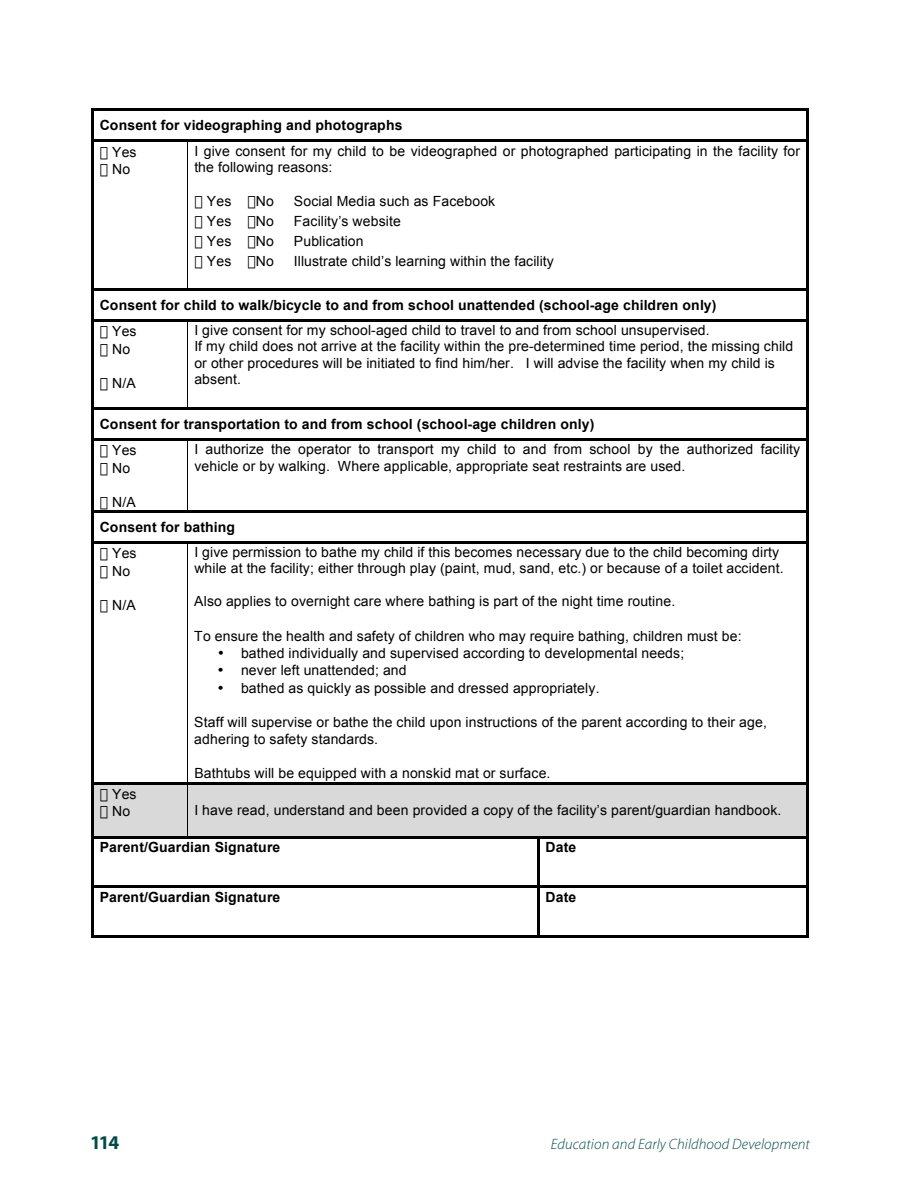
<style>
.page{position:relative;width:918px;height:1188px;background:#fff}
.page>*{position:absolute;margin:0;border:0;box-sizing:border-box;transform-origin:0 0}
.t1{font:700 19.5px "Myriad Pro";color:#004c45}
.t2{font:italic 300 15px "Myriad Pro";letter-spacing:.005em;color:#004c45}
.t3{font:13.95px/17.4px "Arial";letter-spacing:.01em;color:#000}
.t4{font:700 13.95px "Arial";letter-spacing:.01em;color:#000}
</style>
<div class="page">
<hr style="left:94px;top:109px;width:712px;height:2px;background:#000">
<hr style="left:91px;top:111px;width:3px;height:28px;background:#000">
<hr style="left:806px;top:111px;width:3px;height:28px;background:#000">
<hr style="left:94px;top:139px;width:93px;height:3px;background:#000">
<hr style="left:190px;top:139px;width:616px;height:3px;background:#000">
<hr style="left:91px;top:142px;width:3px;height:146px;background:#000">
<hr style="left:187px;top:142px;width:1px;height:146px;background:#000">
<hr style="left:806px;top:142px;width:3px;height:146px;background:#000">
<hr style="left:94px;top:288px;width:93px;height:3px;background:#000">
<hr style="left:190px;top:288px;width:616px;height:3px;background:#000">
<hr style="left:91px;top:291px;width:3px;height:28px;background:#000">
<hr style="left:806px;top:291px;width:3px;height:28px;background:#000">
<hr style="left:94px;top:319px;width:93px;height:3px;background:#000">
<hr style="left:190px;top:319px;width:616px;height:3px;background:#000">
<hr style="left:91px;top:322px;width:3px;height:85px;background:#000">
<hr style="left:187px;top:322px;width:1px;height:85px;background:#000">
<hr style="left:806px;top:322px;width:3px;height:85px;background:#000">
<hr style="left:94px;top:407px;width:93px;height:3px;background:#000">
<hr style="left:190px;top:407px;width:616px;height:3px;background:#000">
<hr style="left:91px;top:410px;width:3px;height:28px;background:#000">
<hr style="left:806px;top:410px;width:3px;height:28px;background:#000">
<hr style="left:94px;top:438px;width:93px;height:3px;background:#000">
<hr style="left:190px;top:438px;width:616px;height:3px;background:#000">
<hr style="left:91px;top:441px;width:3px;height:69px;background:#000">
<hr style="left:187px;top:441px;width:1px;height:69px;background:#000">
<hr style="left:806px;top:441px;width:3px;height:69px;background:#000">
<hr style="left:94px;top:510px;width:93px;height:3px;background:#000">
<hr style="left:190px;top:510px;width:616px;height:3px;background:#000">
<hr style="left:91px;top:513px;width:3px;height:28px;background:#000">
<hr style="left:806px;top:513px;width:3px;height:28px;background:#000">
<hr style="left:94px;top:541px;width:93px;height:3px;background:#000">
<hr style="left:190px;top:541px;width:616px;height:3px;background:#000">
<hr style="left:91px;top:544px;width:3px;height:238px;background:#000">
<hr style="left:187px;top:544px;width:1px;height:238px;background:#000">
<hr style="left:806px;top:544px;width:3px;height:238px;background:#000">
<div style="left:94px;top:785px;width:93px;height:51px;background:#d9d9d9"></div>
<div style="left:187px;top:785px;width:619px;height:51px;background:#d9d9d9"></div>
<hr style="left:94px;top:782px;width:93px;height:3px;background:#000">
<hr style="left:190px;top:782px;width:616px;height:3px;background:#000">
<hr style="left:91px;top:785px;width:3px;height:51px;background:#000">
<hr style="left:187px;top:785px;width:1px;height:51px;background:#000">
<hr style="left:806px;top:785px;width:3px;height:51px;background:#000">
<hr style="left:94px;top:836px;width:93px;height:3px;background:#000">
<hr style="left:190px;top:836px;width:347px;height:3px;background:#000">
<hr style="left:540px;top:836px;width:266px;height:3px;background:#000">
<hr style="left:91px;top:839px;width:3px;height:47px;background:#000">
<hr style="left:537px;top:839px;width:3px;height:47px;background:#000">
<hr style="left:806px;top:839px;width:3px;height:47px;background:#000">
<hr style="left:94px;top:886px;width:443px;height:2px;background:#000">
<hr style="left:540px;top:886px;width:266px;height:2px;background:#000">
<hr style="left:91px;top:888px;width:3px;height:47px;background:#000">
<hr style="left:94px;top:935px;width:443px;height:3px;background:#000">
<hr style="left:537px;top:888px;width:3px;height:47px;background:#000">
<hr style="left:540px;top:935px;width:266px;height:3px;background:#000">
<hr style="left:806px;top:888px;width:3px;height:47px;background:#000">
<p class="t4" style="left:100px;top:116px;width:304px">Consent for videographing and photographs</p>
<p class="t3" style="left:112px;top:143px;width:26px">Yes<br>No</p>
<p class="t3" style="left:194px;top:143px;width:607px;line-height:16.2px">I give consent for my child to be videographed or photographed participating in the facility for the following reasons:</p>
<p class="t3" style="left:207px;top:193px;width:26px">Yes</p>
<p class="t3" style="left:256px;top:193px;width:20px">No</p>
<p class="t3" style="left:294px;top:193px;width:203px">Social Media such as Facebook</p>
<p class="t3" style="left:207px;top:213px;width:26px">Yes</p>
<p class="t3" style="left:256px;top:213px;width:20px">No</p>
<p class="t3" style="left:294px;top:213px;width:108px">Facility’s website</p>
<p class="t3" style="left:207px;top:233px;width:26px">Yes</p>
<p class="t3" style="left:256px;top:233px;width:20px">No</p>
<p class="t3" style="left:294px;top:233px;width:71px">Publication</p>
<p class="t3" style="left:207px;top:253px;width:26px">Yes</p>
<p class="t3" style="left:256px;top:253px;width:20px">No</p>
<p class="t3" style="left:294px;top:253px;width:261px">Illustrate child’s learning within the facility</p>
<p class="t4" style="left:100px;top:296px;width:618px">Consent for child to walk/bicycle to and from school unattended (school-age children only)</p>
<p class="t3" style="left:112px;top:323px;width:26px">Yes<br>No</p>
<p class="t3" style="left:112px;top:374px;width:25px">N/A</p>
<p class="t3" style="left:194px;top:322px;width:600px;line-height:16.4px">I give consent for my school-aged child to travel to and from school unsupervised.<br>If my child does not arrive at the facility within the pre-determined time period, the missing child or other procedures will be initiated to find him/her. I will advise the facility when my child is absent.</p>
<p class="t4" style="left:100px;top:415px;width:496px">Consent for transportation to and from school (school-age children only)</p>
<p class="t3" style="left:112px;top:442px;width:26px">Yes<br>No</p>
<p class="t3" style="left:112px;top:493px;width:25px">N/A</p>
<p class="t3" style="left:194px;top:441px;width:607px;line-height:16.5px">I authorize the operator to transport my child to and from school by the authorized facility vehicle or by walking. Where applicable, appropriate seat restraints are used.</p>
<p class="t4" style="left:100px;top:518px;width:137px">Consent for bathing</p>
<p class="t3" style="left:112px;top:545px;width:26px">Yes<br>No</p>
<p class="t3" style="left:112px;top:596px;width:25px">N/A</p>
<p class="t3" style="left:194px;top:544px;width:591px;line-height:16.2px">I give permission to bathe my child if this becomes necessary due to the child becoming dirty while at the facility; either through play (paint, mud, sand, etc.) or because of a toilet accident.</p>
<p class="t3" style="left:194px;top:593px;width:482px">Also applies to overnight care where bathing is part of the night time routine.</p>
<p class="t3" style="left:194px;top:627px;width:549px">To ensure the health and safety of children who may require bathing, children must be:</p>
<p class="t3" style="left:218px;top:645px;width:468px">• bathed individually and supervised according to developmental needs;</p>
<p class="t3" style="left:218px;top:662px;width:191px">• never left unattended; and</p>
<p class="t3" style="left:218px;top:680px;width:383px">• bathed as quickly as possible and dressed appropriately.</p>
<p class="t3" style="left:194px;top:714px;width:574px;line-height:16.8px">Staff will supervise or bathe the child upon instructions of the parent according to their age, adhering to safety standards.</p>
<p class="t3" style="left:194px;top:765px;width:358px">Bathtubs will be equipped with a nonskid mat or surface.</p>
<p class="t3" style="left:112px;top:785px;width:26px">Yes<br>No</p>
<p class="t3" style="left:194px;top:802px;width:589px">I have read, understand and been provided a copy of the facility’s parent/guardian handbook.</p>
<p class="t4" style="left:100px;top:838px;width:182px">Parent/Guardian Signature</p>
<p class="t4" style="left:546px;top:838px;width:32px">Date</p>
<p class="t4" style="left:100px;top:887px;width:182px">Parent/Guardian Signature</p>
<p class="t4" style="left:546px;top:887px;width:32px">Date</p>
<h1 class="t1" style="left:90px;top:1129px;width:31px">114</h1>
<p class="t2" style="left:551px;top:1135px;width:261px">Education and Early Childhood Development</p>
</div>
